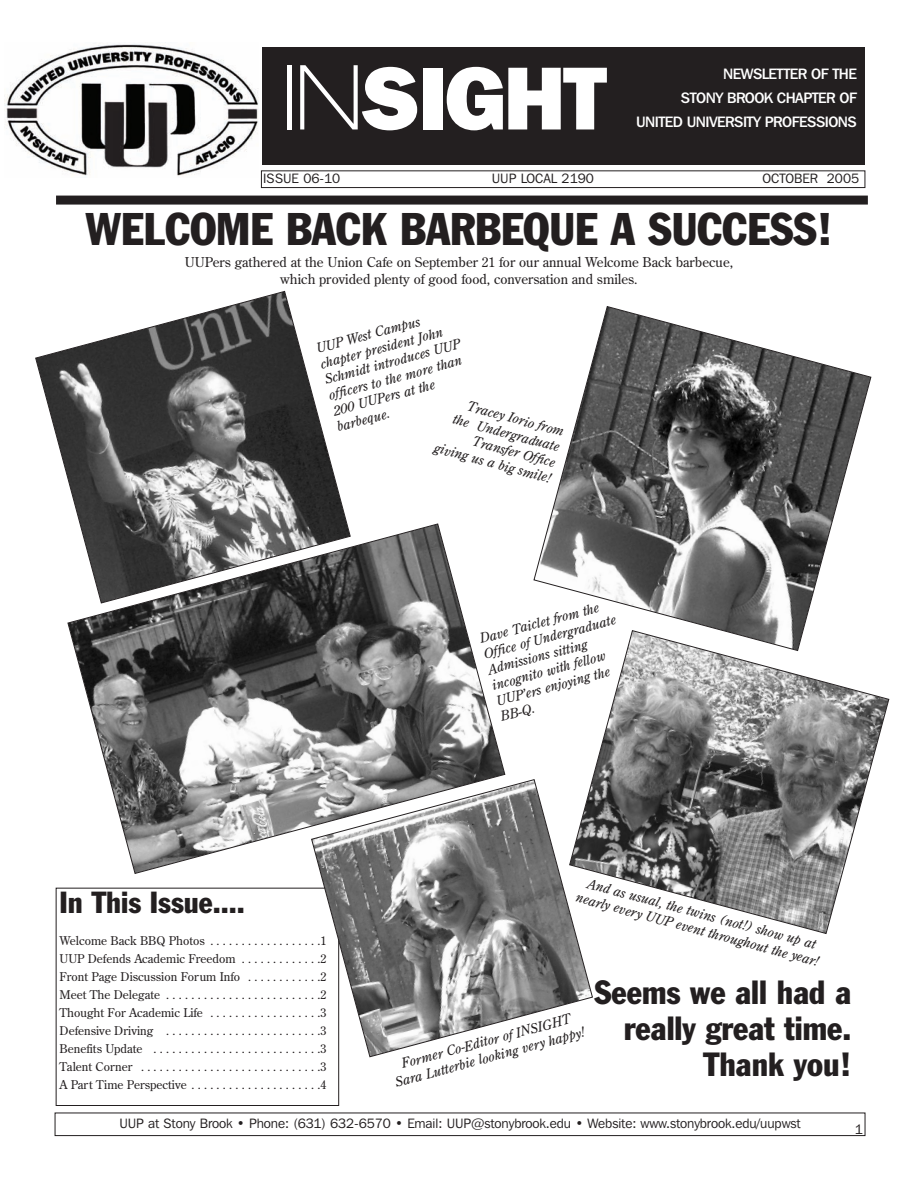
<style>
.page{position:relative;width:918px;height:1188px;background:#fff}
.page>*{position:absolute;margin:0;border:0;box-sizing:border-box;transform-origin:0 0}
.t1{font:800 90px "Franklin Gothic";letter-spacing:-.025em;color:#fff}
.t2{font:condensed 45px "Franklin Gothic";color:#231f20}
.t3{font:condensed 33px/36px "Franklin Gothic";color:#231f20;text-align:right}
.t4{font:condensed 30px "Franklin Gothic";color:#231f20}
.t5{font:500 15px/24px "Franklin Gothic IT Cby BT";letter-spacing:-.035em;color:#fff;text-align:right}
.t6{font:italic 13.5px/16.2px "Century Old Style";color:#231f20}
.t7{font:13.5px "Franklin Gothic IT Cby BT";letter-spacing:-.005em;color:#231f20}
.t8{font:13.5px/16.5px "Century Old Style";color:#231f20;text-align:center}
.t9{font:12px/18px "Century Old Style";color:#231f20;text-align:justify}
.s1{font-family:"Helvetica Neue";font-weight:100;font-stretch:expanded}
</style>
<div class="page">
<div style="left:55px;top:1113px;width:810px;height:23px;border:1px solid #231f20"></div>
<div style="left:56px;top:888px;width:283px;height:218px;border:1px solid #231f20"></div>
<div style="left:56px;top:196px;width:812px;height:9px;background:#231f20"></div>
<svg style="left:35px;top:290px;width:313px;height:233px"></svg>
<svg style="left:533px;top:306px;width:339px;height:324px"></svg>
<svg style="left:67px;top:523px;width:439px;height:351px"></svg>
<svg style="left:311px;top:779px;width:282px;height:279px"></svg>
<svg style="left:569px;top:630px;width:321px;height:304px"></svg>
<div style="left:261px;top:170px;width:604px;height:18px;border:1px solid #231f20"></div>
<div style="left:262px;top:48px;width:603px;height:117px;background:#231f20"></div>
<img style="left:5px;top:42px;width:254px;height:134px">
<h1 class="t1" style="left:282px;top:68px;width:327px"><span class="s1">IN</span>SIGHT</h1>
<p class="t5" style="left:636px;top:63px;width:222px">NEWSLETTER OF THE<br>STONY BROOK CHAPTER OF<br>UNITED UNIVERSITY PROFESSIONS</p>
<p class="t7" style="left:263px;top:173px;width:79px">ISSUE 06-10</p>
<p class="t7" style="left:492px;top:173px;width:104px">UUP LOCAL 2190</p>
<p class="t7" style="left:763px;top:173px;width:98px">OCTOBER 2005</p>
<h2 class="t2" style="left:85px;top:213px;width:749px">WELCOME BACK BARBEQUE A SUCCESS!</h2>
<p class="t8" style="left:185px;top:255px;width:550px">UUPers gathered at the Union Cafe on September 21 for our annual Welcome Back barbecue, which provided plenty of good food, conversation and smiles.</p>
<p class="t6" style="left:315px;top:342px;width:141px;rotate:-15deg">UUP West Campus chapter president John<br>Schmidt introduces UUP officers to the more than<br>200 UUPers at the barbeque.</p>
<p class="t6" style="left:449px;top:393px;width:122px;text-align:right;rotate:15deg">Tracey Iorio from<br>the Undergraduate<br>Transfer Office giving us a big smile!</p>
<h3 class="t4" style="left:60px;top:892px;width:187px">In This Issue....</h3>
<p class="t9" style="left:60px;top:932px;width:268px">Welcome Back BBQ Photos . . . . . . . . . . . . . . . . . .1<br>UUP Defends Academic Freedom . . . . . . . . . . . . .2<br>Front Page Discussion Forum Info . . . . . . . . . . . .2<br>Meet The Delegate . . . . . . . . . . . . . . . . . . . . . . . . .2<br>Thought For Academic Life . . . . . . . . . . . . . . . . . .3<br>Defensive Driving . . . . . . . . . . . . . . . . . . . . . . . . .3<br>Benefits Update . . . . . . . . . . . . . . . . . . . . . . . . . . .3<br>Talent Corner . . . . . . . . . . . . . . . . . . . . . . . . . . . . .3<br>A Part Time Perspective . . . . . . . . . . . . . . . . . . . . .4</p>
<p class="t6" style="left:478px;top:632px;width:138px;rotate:-15deg">Dave Taiclet from the<br>Office of Undergraduate<br>Admissions sitting incognito with fellow<br>UUP’ers enjoying the<br>BB-Q.</p>
<p class="t6" style="left:582px;top:874px;width:253px;text-align:center;rotate:15deg">And as usual, the twins (not!) show up at nearly every UUP event throughout the year!</p>
<h3 class="t3" style="left:594px;top:976px;width:258px">Seems we all had a really great time.<br>Thank you!</h3>
<p class="t6" style="left:389px;top:1060px;width:197px;text-align:center;rotate:-15deg">Former Co-Editor of INSIGHT<br>Sara Lutterbie looking very happy!</p>
<p class="t7" style="left:119px;top:1119px;width:683px">UUP at Stony Brook • Phone: (631) 632-6570 • Email: UUP@stonybrook.edu • Website: www.stonybrook.edu/uupwst</p>
<p class="t7" style="left:855px;top:1124px;width:10px">1</p>
</div>
